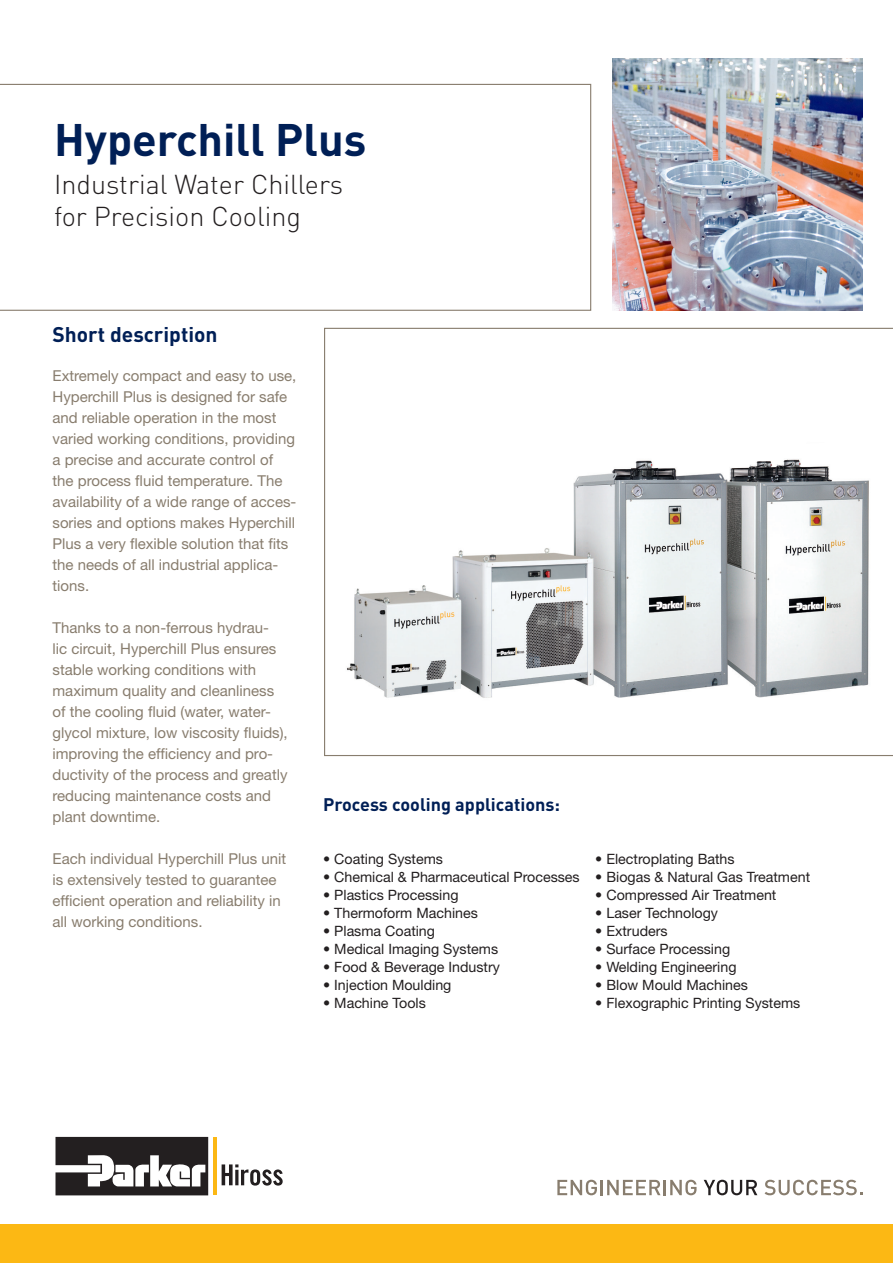
<style>
.page{position:relative;width:893px;height:1263px;background:#fff}
.page>*{position:absolute;margin:0;border:0;box-sizing:border-box;transform-origin:0 0}
.t1{font:700 45px "DINOT";color:#001f56}
.t2{font:300 27px/32.4px "DINOT";color:#231f20}
.t3{font:700 21px "DINOT";color:#001f56}
.t4{font:700 18px "DINOT";color:#001f56}
.t5{font:15px/21px "Helvetica Neue LT Std";color:#887d6e}
.t6{font:14.25px "Helvetica Neue LT Std";color:#231f20}
</style>
<div class="page">
<svg style="left:222px;top:1164px;width:61px;height:21px"></svg>
<svg style="left:56px;top:1137px;width:152px;height:58px"></svg>
<hr style="left:213px;top:1138px;width:3px;height:57px;background:#fcb814">
<div style="left:0;top:1225px;width:893px;height:38px;background:#fcb814"></div>
<svg style="left:557px;top:1180px;width:140px;height:15px"></svg>
<svg style="left:704px;top:1180px;width:53px;height:15px"></svg>
<svg style="left:765px;top:1180px;width:97px;height:15px"></svg>
<svg style="left:0;top:84px;width:591px;height:227px"></svg>
<svg style="left:324px;top:328px;width:569px;height:428px"></svg>
<img style="left:613px;top:58px;width:249px;height:253px">
<h1 class="t1" style="left:54px;top:109px;width:314px">Hyperchill Plus</h1>
<h2 class="t2" style="left:54px;top:167px;width:291px">Industrial Water Chillers for Precision Cooling</h2>
<h3 class="t3" style="left:52px;top:320px;width:167px">Short description</h3>
<p class="t5" style="left:52px;top:365px;width:245px">Extremely compact and easy to use, Hyperchill Plus is designed for safe and reliable operation in the most varied working conditions, providing a precise and accurate control of the process fluid temperature. The availability of a wide range of acces&shy;sories and options makes Hyperchill Plus a very flexible solution that fits the needs of all industrial applica&shy;tions.</p>
<p class="t5" style="left:52px;top:617px;width:237px">Thanks to a non-ferrous hydrau-<br>lic circuit, Hyperchill Plus ensures stable working conditions with maximum quality and cleanliness of the cooling fluid (water, water&shy;glycol mixture, low viscosity fluids), improving the efficiency and pro&shy;ductivity of the process and greatly reducing maintenance costs and plant downtime.</p>
<p class="t5" style="left:52px;top:848px;width:235px">Each individual Hyperchill Plus unit is extensively tested to guarantee efficient operation and reliability in all working conditions.</p>
<p class="t6" style="left:595px;top:850px;width:141px">• Electroplating Baths</p>
<p class="t4" style="left:323px;top:792px;width:238px">Process cooling applications:</p>
<p class="t6" style="left:323px;top:850px;width:121px">• Coating Systems</p>
<p class="t6" style="left:323px;top:868px;width:258px">• Chemical &amp; Pharmaceutical Processes</p>
<p class="t6" style="left:323px;top:886px;width:137px">• Plastics Processing</p>
<p class="t6" style="left:323px;top:904px;width:156px">• Thermoform Machines</p>
<p class="t6" style="left:323px;top:922px;width:113px">• Plasma Coating</p>
<p class="t6" style="left:323px;top:940px;width:177px">• Medical Imaging Systems</p>
<p class="t6" style="left:323px;top:958px;width:178px">• Food &amp; Beverage Industry</p>
<p class="t6" style="left:323px;top:976px;width:130px">• Injection Moulding</p>
<p class="t6" style="left:323px;top:994px;width:104px">• Machine Tools</p>
<p class="t6" style="left:595px;top:868px;width:216px">• Biogas &amp; Natural Gas Treatment</p>
<p class="t6" style="left:595px;top:886px;width:183px">• Compressed Air Treatment</p>
<p class="t6" style="left:595px;top:904px;width:124px">• Laser Technology</p>
<p class="t6" style="left:595px;top:922px;width:74px">• Extruders</p>
<p class="t6" style="left:595px;top:940px;width:136px">• Surface Processing</p>
<p class="t6" style="left:595px;top:958px;width:143px">• Welding Engineering</p>
<p class="t6" style="left:595px;top:976px;width:154px">• Blow Mould Machines</p>
<p class="t6" style="left:595px;top:994px;width:207px">• Flexographic Printing Systems</p>
</div>
